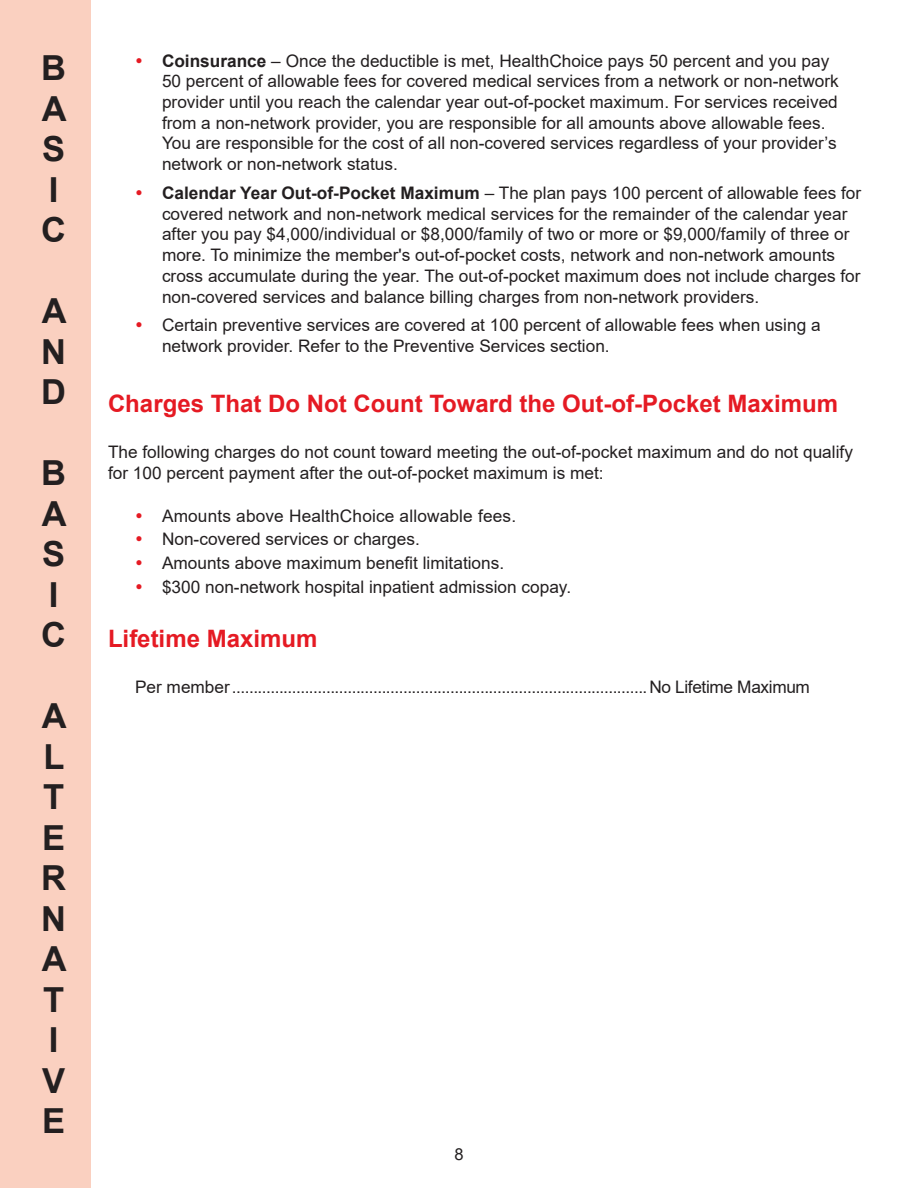
<style>
.page{position:relative;width:918px;height:1188px;background:#fff}
.page>*{position:absolute;margin:0;border:0;box-sizing:border-box;transform-origin:0 0}
.Body_Paragraph_REG{font:700 34.5px "Arial";color:#231f20}
.Header_2{font:700 24px "Arial";color:#e51a23}
.Body_Paragraph_REG-2{font:17.25px/20.7px "Arial";color:#231f20}
.Body_Text_Indent__25{font:17.25px "Arial";letter-spacing:-.02em;color:#231f20}
.t1{font:16.5px "Arial";color:#231f20}
.s1{font-weight:700}
</style>
<div class="page">
<div style="left:0;top:0;width:90px;height:1188px;background:#fad0c0"></div>
<p class="Body_Paragraph_REG" style="left:41px;top:44px;width:26px">B</p>
<p class="Body_Paragraph_REG" style="left:42px;top:84px;width:26px">A</p>
<p class="Body_Paragraph_REG" style="left:42px;top:125px;width:25px">S</p>
<p class="Body_Paragraph_REG" style="left:49px;top:165px;width:11px">I</p>
<p class="Body_Paragraph_REG" style="left:41px;top:206px;width:26px">C</p>
<p class="Body_Paragraph_REG" style="left:42px;top:287px;width:26px">A</p>
<p class="Body_Paragraph_REG" style="left:41px;top:327px;width:26px">N</p>
<p class="Body_Paragraph_REG" style="left:41px;top:368px;width:26px">D</p>
<p class="Body_Paragraph_REG" style="left:41px;top:449px;width:26px">B</p>
<p class="Body_Paragraph_REG" style="left:42px;top:489px;width:26px">A</p>
<p class="Body_Paragraph_REG" style="left:42px;top:530px;width:25px">S</p>
<p class="Body_Paragraph_REG" style="left:49px;top:570px;width:11px">I</p>
<p class="Body_Paragraph_REG" style="left:41px;top:611px;width:26px">C</p>
<p class="Body_Paragraph_REG" style="left:42px;top:692px;width:26px">A</p>
<p class="Body_Paragraph_REG" style="left:44px;top:732px;width:23px">L</p>
<p class="Body_Paragraph_REG" style="left:43px;top:773px;width:23px">T</p>
<p class="Body_Paragraph_REG" style="left:42px;top:813px;width:25px">E</p>
<p class="Body_Paragraph_REG" style="left:41px;top:854px;width:26px">R</p>
<p class="Body_Paragraph_REG" style="left:41px;top:894px;width:26px">N</p>
<p class="Body_Paragraph_REG" style="left:42px;top:935px;width:26px">A</p>
<p class="Body_Paragraph_REG" style="left:43px;top:975px;width:23px">T</p>
<p class="Body_Paragraph_REG" style="left:49px;top:1016px;width:11px">I</p>
<p class="Body_Paragraph_REG" style="left:42px;top:1056px;width:25px">V</p>
<p class="Body_Paragraph_REG" style="left:42px;top:1097px;width:25px">E</p>
<p class="Body_Paragraph_REG-2" style="left:162px;top:50px;width:678px"><span class="s1">Coinsurance</span> – Once the deductible is met, HealthChoice pays 50 percent and you pay 50 percent of allowable fees for covered medical services from a network or non-network provider until you reach the calendar year out-of-pocket maximum. For services received from a non-network provider, you are responsible for all amounts above allowable fees.<br>You are responsible for the cost of all non-covered services regardless of your provider’s network or non-network status.</p>
<p class="Body_Paragraph_REG-2" style="left:162px;top:182px;width:701px"><span class="s1">Calendar Year Out-of-Pocket Maximum</span> – The plan pays 100 percent of allowable fees for covered network and non-network medical services for the remainder of the calendar year after you pay $4,000/individual or $8,000/family of two or more or $9,000/family of three or more. To minimize the member's out-of-pocket costs, network and non-network amounts cross accumulate during the year. The out-of-pocket maximum does not include charges for non-covered services and balance billing charges from non-network providers.</p>
<p class="Body_Paragraph_REG-2" style="left:162px;top:315px;width:660px">Certain preventive services are covered at 100 percent of allowable fees when using a network provider. Refer to the Preventive Services section.</p>
<p class="Header_2" style="left:108px;top:387px;width:732px">Charges That Do Not Count Toward the Out-of-Pocket Maximum</p>
<p class="Body_Paragraph_REG-2" style="left:108px;top:441px;width:746px">The following charges do not count toward meeting the out-of-pocket maximum and do not qualify for 100 percent payment after the out-of-pocket maximum is met:</p>
<p class="Body_Paragraph_REG-2" style="left:162px;top:505px;width:356px">Amounts above HealthChoice allowable fees.</p>
<p class="Body_Paragraph_REG-2" style="left:162px;top:529px;width:259px">Non-covered services or charges.</p>
<p class="Body_Paragraph_REG-2" style="left:162px;top:552px;width:344px">Amounts above maximum benefit limitations.</p>
<p class="Body_Paragraph_REG-2" style="left:162px;top:576px;width:411px">$300 non-network hospital inpatient admission copay.</p>
<p class="Header_2" style="left:108px;top:622px;width:211px">Lifetime Maximum</p>
<p class="Body_Text_Indent__25" style="left:135px;top:675px;width:676px">Per member.................................................................................................No Lifetime Maximum</p>
<p class="t1" style="left:454px;top:1142px;width:11px">8</p>
</div>
